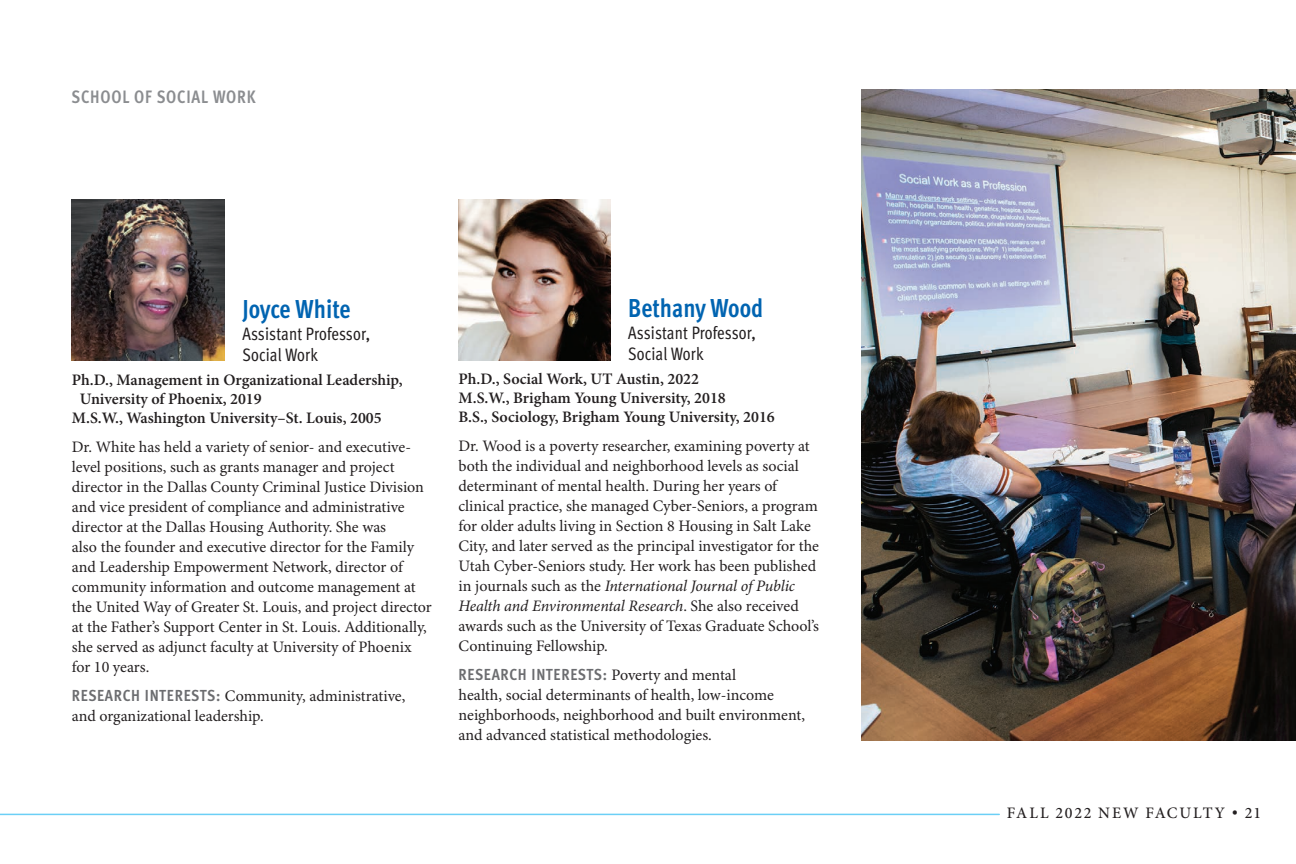
<style>
.page{position:relative;width:1296px;height:864px;background:#fff}
.page>*{position:absolute;margin:0;border:0;box-sizing:border-box;transform-origin:0 0}
.t1{font:700 26px "Meta Cond";color:#0164b1;scale:.95 1}
.t2{font:18px/21.6px "Meta Cond";letter-spacing:.005em;color:#231f20;scale:.95 1}
.t3{font:700 18px "Meta Cond";letter-spacing:.05em;color:#8b8d90;scale:.95 1}
.t4{font:16px/20px "Minion Pro";color:#231f20}
.t5{font:600 16px/19.2px "Minion Pro";color:#231f20}
.t6{font:700 16px "Meta Cond";letter-spacing:.035em;color:#6c6d70}
.t7{font:500 16px "Minion Pro";letter-spacing:.115em;color:#231f20}
.s1{font-family:"Meta Cond";font-weight:700;color:#6c6d70}
.s2{font-style:italic}
.s3{font-family:"Minion Pro";font-weight:400;color:#231f20}
</style>
<div class="page">
<hr style="left:0;top:814px;width:999px;height:1px;background:#6bcff6">
<img style="left:72px;top:200px;width:152px;height:161px">
<img style="left:459px;top:200px;width:151px;height:161px">
<img style="left:861px;top:89px;width:435px;height:652px">
<p class="t3" style="left:72px;top:86px;width:195px">SCHOOL OF SOCIAL WORK</p>
<h1 class="t1" style="left:242px;top:294px;width:115px">Joyce White</h1>
<p class="t2" style="left:242px;top:323px;width:136px">Assistant Professor,<br>Social Work</p>
<p class="t5" style="left:72px;top:371px;width:332px">Ph.D., Management in Organizational Leadership,</p>
<p class="t5" style="left:80px;top:390px;width:183px">University of Phoenix, 2019</p>
<p class="t5" style="left:72px;top:409px;width:311px">M.S.W., Washington University–St. Louis, 2005</p>
<p class="t4" style="left:72px;top:438px;width:361px">Dr. White has held a variety of senior- and executive&shy;level positions, such as grants manager and project director in the Dallas County Criminal Justice Division and vice president of compliance and administrative director at the Dallas Housing Authority. She was<br>also the founder and executive director for the Family and Leadership Empowerment Network, director of community information and outcome management at the United Way of Greater St. Louis, and project director at the Father’s Support Center in St. Louis. Additionally, she served as adjunct faculty at University of Phoenix for 10 years.</p>
<p class="t4" style="left:72px;top:687px;width:335px"><span class="s1">RESEARCH INTERESTS:</span> Community, administrative, and organizational leadership.</p>
<h1 class="t1" style="left:628px;top:293px;width:144px">Bethany Wood</h1>
<p class="t2" style="left:628px;top:321px;width:136px">Assistant Professor,<br>Social Work</p>
<p class="t5" style="left:459px;top:370px;width:318px">Ph.D., Social Work, UT Austin, 2022<br>M.S.W., Brigham Young University, 2018<br>B.S., Sociology, Brigham Young University, 2016</p>
<p class="t4" style="left:459px;top:437px;width:362px">Dr. Wood is a poverty researcher, examining poverty at both the individual and neighborhood levels as social determinant of mental health. During her years of clinical practice, she managed Cyber-Seniors, a program for older adults living in Section 8 Housing in Salt Lake City, and later served as the principal investigator for the Utah Cyber-Seniors study. Her work has been published in journals such as the <span class="s2">International Journal of Public Health and Environmental Research</span>. She also received awards such as the University of Texas Graduate School’s Continuing Fellowship.</p>
<p class="t6" style="left:459px;top:665px;width:279px">RESEARCH INTERESTS: <span class="s3">Poverty and mental</span></p>
<p class="t4" style="left:459px;top:686px;width:348px">health, social determinants of health, low-income neighborhoods, neighborhood and built environment, and advanced statistical methodologies.</p>
<p class="t7" style="left:1007px;top:802px;width:256px">FALL 2022 NEW FACULTY • 21</p>
</div>
